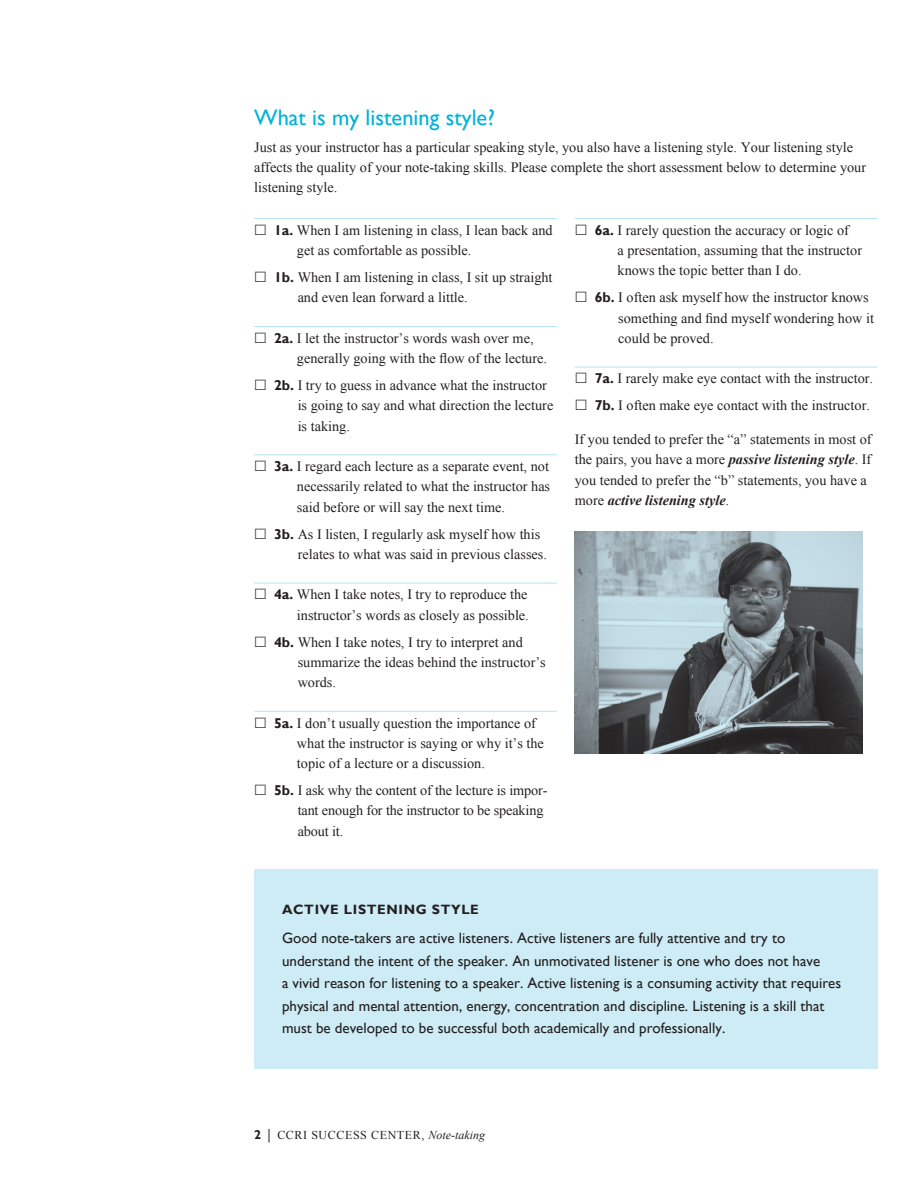
<style>
.page{position:relative;width:918px;height:1188px;background:#fff}
.page>*{position:absolute;margin:0;border:0;box-sizing:border-box;transform-origin:0 0}
.t1{font:22.5px "Gill Sans";color:#00b2d9}
.t2{font:15px/22.5px "Gill Sans";color:#231f20}
.t3{font:14.25px/20.2px "Times New Roman";color:#231f20}
.t4{font:700 13.5px "Gill Sans";letter-spacing:.05em;color:#231f20}
.t5{font:12px "Times New Roman";letter-spacing:.05em;color:#231f20}
.s1{font-family:"Gill Sans";font-weight:700}
.s2{font-weight:700;font-style:italic}
.s3{font-family:"Gill Sans";font-weight:700;font-size:12.75px}
.s4{font-family:"Gill Sans";font-size:14.7px}
.s5{font-style:italic}
</style>
<div class="page">
<img style="left:575px;top:531px;width:288px;height:222px">
<hr style="left:575px;top:218px;width:303px;height:1px;background:#b6e3f2">
<hr style="left:575px;top:367px;width:303px;height:1px;background:#b6e3f2">
<div style="left:254px;top:869px;width:624px;height:200px;background:#cdecf5"></div>
<hr style="left:254px;top:218px;width:303px;height:1px;background:#b6e3f2">
<hr style="left:254px;top:326px;width:303px;height:1px;background:#b6e3f2">
<hr style="left:254px;top:454px;width:303px;height:1px;background:#b6e3f2">
<hr style="left:254px;top:583px;width:303px;height:1px;background:#b6e3f2">
<hr style="left:254px;top:711px;width:303px;height:1px;background:#b6e3f2">
<h1 class="t1" style="left:254px;top:104px;width:242px">What is my listening style?</h1>
<p class="t3" style="left:254px;top:136px;width:613px">Just as your instructor has a particular speaking style, you also have a listening style. Your listening style affects the quality of your note-taking skills. Please complete the short assessment below to determine your listening style.</p>
<p class="t3" style="left:618px;top:220px;width:246px;text-indent:-23px"><span class="s1">6a.</span> I rarely question the accuracy or logic of<br>a presentation, assuming that the instructor knows the topic better than I do.</p>
<p class="t3" style="left:618px;top:287px;width:257px;text-indent:-24px"><span class="s1">6b.</span> I often ask myself how the instructor knows something and find myself wondering how it could be proved.</p>
<p class="t3" style="left:595px;top:365px;width:280px;line-height:27px"><span class="s1">7a.</span> I rarely make eye contact with the instructor.<br><span class="s1">7b.</span> I often make eye contact with the instructor.</p>
<p class="t3" style="left:575px;top:429px;width:298px">If you tended to prefer the “a” statements in most of the pairs, you have a more <span class="s2">passive listening style</span>. If you tended to prefer the “b” statements, you have a more <span class="s2">active listening style</span>.</p>
<p class="t3" style="left:297px;top:220px;width:257px;text-indent:-23px"><span class="s1">1a.</span> When I am listening in class, I lean back and get as comfortable as possible.</p>
<p class="t3" style="left:298px;top:267px;width:256px;text-indent:-24px"><span class="s1">1b.</span> When I am listening in class, I sit up straight and even lean forward a little.</p>
<p class="t3" style="left:297px;top:328px;width:252px;text-indent:-23px"><span class="s1">2a.</span> I let the instructor’s words wash over me, generally going with the flow of the lecture.</p>
<p class="t3" style="left:298px;top:375px;width:257px;text-indent:-24px"><span class="s1">2b.</span> I try to guess in advance what the instructor is going to say and what direction the lecture is taking.</p>
<p class="t3" style="left:297px;top:456px;width:255px;text-align:justify;text-indent:-23px"><span class="s1">3a.</span> I regard each lecture as a separate event, not necessarily related to what the instructor has said before or will say the next time.</p>
<p class="t3" style="left:298px;top:524px;width:251px;text-indent:-24px"><span class="s1">3b.</span> As I listen, I regularly ask myself how this relates to what was said in previous classes.</p>
<p class="t3" style="left:274px;top:584px;width:256px;text-align:right"><span class="s1">4a.</span> When I take notes, I try to reproduce the instructor’s words as closely as possible.</p>
<p class="t3" style="left:298px;top:632px;width:250px;text-indent:-24px"><span class="s1">4b.</span> When I take notes, I try to interpret and summarize the ideas behind the instructor’s words.</p>
<p class="t3" style="left:297px;top:713px;width:248px;text-indent:-23px"><span class="s1">5a.</span> I don’t usually question the importance of what the instructor is saying or why it’s the topic of a lecture or a discussion.</p>
<p class="t3" style="left:298px;top:780px;width:251px;text-indent:-24px"><span class="s1">5b.</span> I ask why the content of the lecture is impor&shy;tant enough for the instructor to be speaking about it.</p>
<p class="t4" style="left:282px;top:901px;width:198px">ACTIVE LISTENING STYLE</p>
<p class="t2" style="left:282px;top:927px;width:561px">Good note-takers are active listeners. Active listeners are fully attentive and try to understand the intent of the speaker. An unmotivated listener is one who does not have<br>a vivid reason for listening to a speaker. Active listening is a consuming activity that requires physical and mental attention, energy, concentration and discipline. Listening is a skill that must be developed to be successful both academically and professionally.</p>
<p class="t5" style="left:254px;top:1127px;width:233px"><span class="s3">2</span> <span class="s4">|</span> CCRI SUCCESS CENTER, <span class="s5">Note-taking</span></p>
</div>
